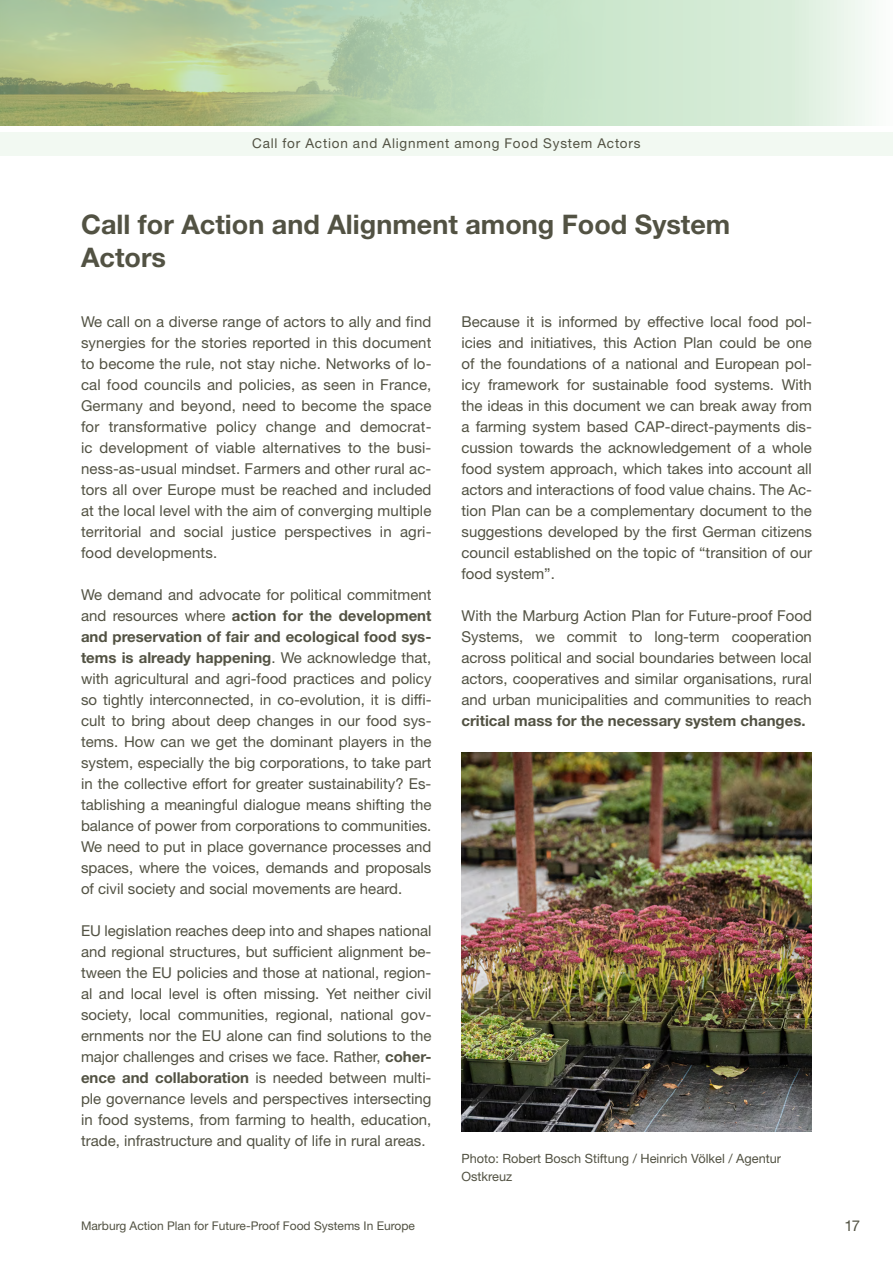
<style>
.page{position:relative;width:893px;height:1263px;background:#fff}
.page>*{position:absolute;margin:0;border:0;box-sizing:border-box;transform-origin:0 0}
.t1{font:700 27px/33px "Helvetica Neue LT Std";color:#525243}
.t2{font:15px/21px "Helvetica Neue LT Std";color:#525243;text-align:justify}
.t3{font:700 15px "Helvetica Neue LT Std";color:#525243}
.t4{font:13.5px "Helvetica Neue LT Std";letter-spacing:.06em;color:#525243}
.t5{font:12.75px/18px "Helvetica Neue LT Std";color:#525243}
.t6{font:12px "Helvetica Neue LT Std";color:#525243}
.s1{font-weight:700}
</style>
<div class="page">
<svg style="left:0;top:0;width:869px;height:126px;background:#bfd6b3"></svg>
<div style="left:0;top:132px;width:893px;height:24px;background:#f2f9f2"></div>
<img style="left:461px;top:752px;width:351px;height:379px">
<p class="t4" style="left:252px;top:135px;width:390px">Call for Action and Alignment among Food System Actors</p>
<h1 class="t1" style="left:81px;top:207px;width:651px">Call for Action and Alignment among Food System<br>Actors</h1>
<p class="t2" style="left:81px;top:311px;width:352px">We call on a diverse range of actors to ally and find synergies for the stories reported in this document to become the rule, not stay niche. Networks of lo&shy;cal food councils and policies, as seen in France, Germany and beyond, need to become the space for transformative policy change and democrat&shy;ic development of viable alternatives to the busi&shy;ness-as-usual mindset. Farmers and other rural ac&shy;tors all over Europe must be reached and included at the local level with the aim of converging multiple territorial and social justice perspectives in agri&shy;food developments.</p>
<p class="t2" style="left:81px;top:584px;width:352px">We demand and advocate for political commitment and resources where <span class="s1">action for the development and preservation of fair and ecological food sys&shy;tems is already happening</span>. We acknowledge that, with agricultural and agri-food practices and policy so tightly interconnected, in co-evolution, it is diffi&shy;cult to bring about deep changes in our food sys&shy;tems. How can we get the dominant players in the system, especially the big corporations, to take part in the collective effort for greater sustainability? Es&shy;tablishing a meaningful dialogue means shifting the balance of power from corporations to communities.<br>We need to put in place governance processes and spaces, where the voices, demands and proposals of civil society and social movements are heard.</p>
<p class="t2" style="left:81px;top:920px;width:352px">EU legislation reaches deep into and shapes national and regional structures, but sufficient alignment be&shy;tween the EU policies and those at national, region&shy;al and local level is often missing. Yet neither civil society, local communities, regional, national gov&shy;ernments nor the EU alone can find solutions to the major challenges and crises we face. Rather, <span class="s1">coher&shy;ence and collaboration</span> is needed between multi&shy;ple governance levels and perspectives intersecting in food systems, from farming to health, education, trade, infrastructure and quality of life in rural areas.</p>
<p class="t2" style="left:461px;top:311px;width:352px">Because it is informed by effective local food pol&shy;icies and initiatives, this Action Plan could be one of the foundations of a national and European pol&shy;icy framework for sustainable food systems. With the ideas in this document we can break away from a farming system based CAP-direct-payments dis&shy;cussion towards the acknowledgement of a whole food system approach, which takes into account all actors and interactions of food value chains. The Ac&shy;tion Plan can be a complementary document to the suggestions developed by the first German citizens council established on the topic of “transition of our food system”.</p>
<p class="t2" style="left:461px;top:605px;width:352px">With the Marburg Action Plan for Future-proof Food Systems, we commit to long-term cooperation across political and social boundaries between local actors, cooperatives and similar organisations, rural and urban municipalities and communities to reach</p>
<p class="t3" style="left:461px;top:711px;width:346px">critical mass for the necessary system changes.</p>
<p class="t5" style="left:461px;top:1149px;width:321px">Photo: Robert Bosch Stiftung / Heinrich Völkel / Agentur<br>Ostkreuz</p>
<p class="t6" style="left:81px;top:1218px;width:335px">Marburg Action Plan for Future-Proof Food Systems In Europe</p>
<p class="t2" style="left:845px;top:1215px;width:17px">17</p>
</div>
